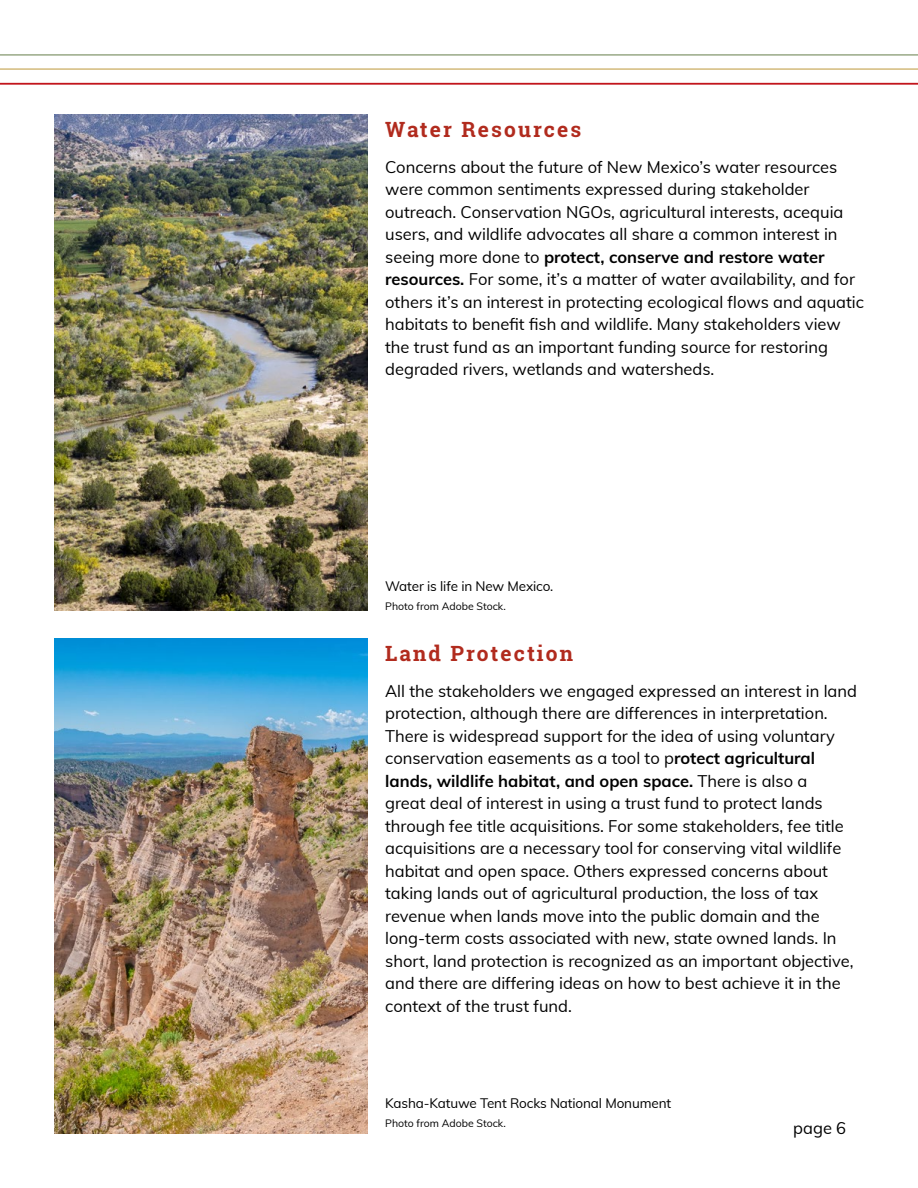
<style>
.page{position:relative;width:918px;height:1188px;background:#fff}
.page>*{position:absolute;margin:0;border:0;box-sizing:border-box;transform-origin:0 0}
.t1{font:700 21px "Roboto Slab";letter-spacing:.1em;color:#b12b1e}
.t2{font:16.5px/22.5px "Muli";color:#000}
.t3{font:13.5px "Muli";letter-spacing:-.01em;color:#000}
.t4{font:10.5px "Muli";color:#000}
.s1{font-weight:700}
</style>
<div class="page">
<hr style="left:0;top:54px;width:918px;height:2px;background:#a7b597">
<hr style="left:0;top:83px;width:918px;height:1px;background:#c2151c">
<hr style="left:0;top:68px;width:918px;height:2px;background:#dac590">
<img style="left:54px;top:115px;width:313px;height:495px">
<img style="left:54px;top:639px;width:313px;height:495px">
<p class="t1" style="left:385px;top:115px;width:198px">Water Resources</p>
<p class="t2" style="left:385px;top:155px;width:480px">Concerns about the future of New Mexico’s water resources were common sentiments expressed during stakeholder outreach. Conservation NGOs, agricultural interests, acequia users, and wildlife advocates all share a common interest in seeing more done to <span class="s1">protect, conserve and restore water resources.</span> For some, it’s a matter of water availability, and for others it’s an interest in protecting ecological flows and aquatic habitats to benefit fish and wildlife. Many stakeholders view the trust fund as an important funding source for restoring degraded rivers, wetlands and watersheds.</p>
<p class="t3" style="left:385px;top:576px;width:170px">Water is life in New Mexico.</p>
<p class="t4" style="left:385px;top:599px;width:122px">Photo from Adobe Stock.</p>
<p class="t1" style="left:385px;top:639px;width:189px">Land Protection</p>
<p class="t2" style="left:385px;top:679px;width:473px">All the stakeholders we engaged expressed an interest in land protection, although there are differences in interpretation.<br>There is widespread support for the idea of using voluntary conservation easements as a tool to p<span class="s1">rotect agricultural lands, wildlife habitat, and open space.</span> There is also a<br>great deal of interest in using a trust fund to protect lands through fee title acquisitions. For some stakeholders, fee title acquisitions are a necessary tool for conserving vital wildlife habitat and open space. Others expressed concerns about taking lands out of agricultural production, the loss of tax revenue when lands move into the public domain and the long-term costs associated with new, state owned lands. In short, land protection is recognized as an important objective, and there are differing ideas on how to best achieve it in the context of the trust fund.</p>
<p class="t3" style="left:385px;top:1093px;width:287px">Kasha-Katuwe Tent Rocks National Monument</p>
<p class="t4" style="left:385px;top:1116px;width:122px">Photo from Adobe Stock.</p>
<p class="t2" style="left:793px;top:1116px;width:54px">page 6</p>
</div>
